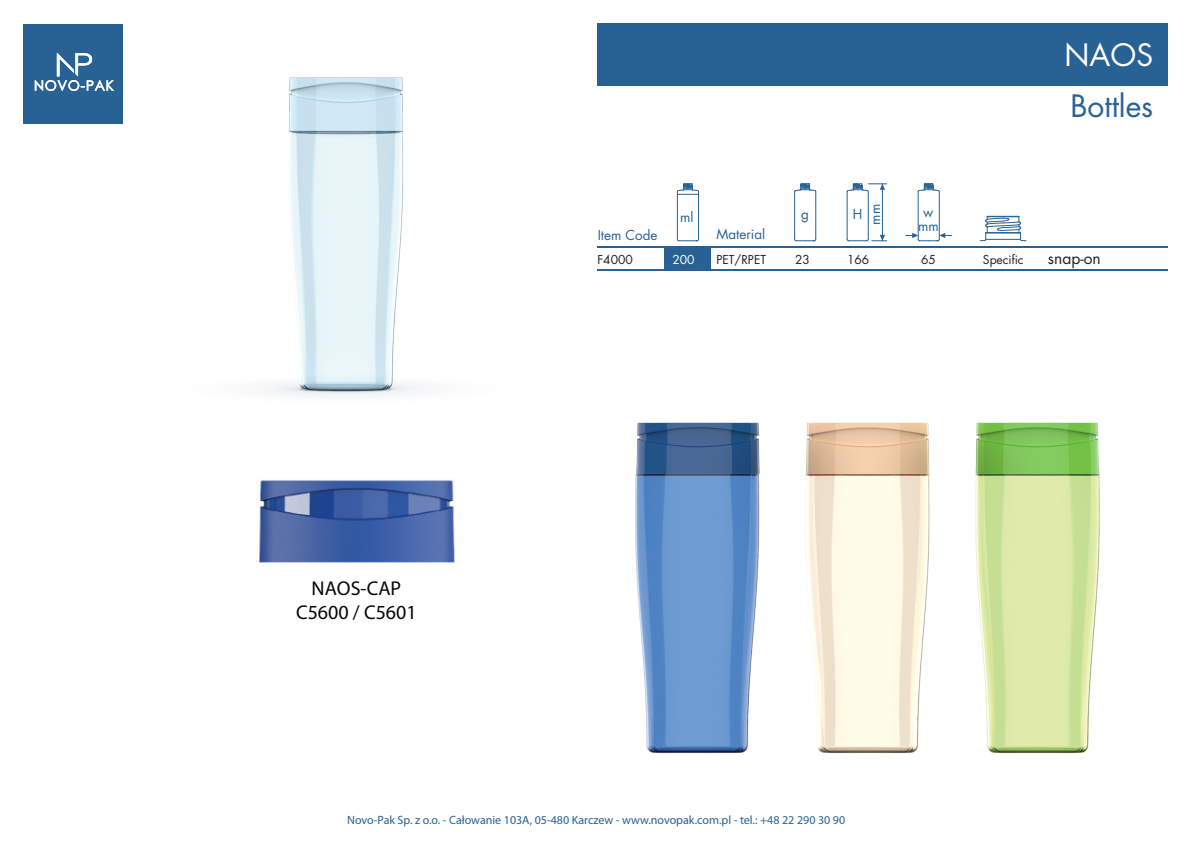
<style>
.page{position:relative;width:1191px;height:843px;background:#fff}
.page>*{position:absolute;margin:0;border:0;box-sizing:border-box;transform-origin:0 0}
.t1{font:30px "Futura Std";color:#286194}
.t2{font:30px "Futura Std";color:#fff}
.t3{font:20px/24px "Myriad Pro";color:#080704;text-align:center}
.t4{font:15.6px "Futura Std";color:#231f20}
.t5{font:13.4px "Futura Std";color:#286194}
.t6{font:12px "Myriad Pro";color:#286194}
.t7{font:12px "Futura Std";color:#231f20}
.t8{font:12px "Futura Std";color:#fff}
</style>
<div class="page">
<img style="left:268px;top:205px;width:153px;height:192px">
<div style="left:597px;top:24px;width:570px;height:62px;background:#286194"></div>
<div style="left:23px;top:24px;width:99px;height:99px;background:#286194"></div>
<div style="left:664px;top:248px;width:47px;height:23px;background:#286194"></div>
<hr style="left:597px;top:246px;width:570px;height:2px;background:#286194">
<hr style="left:597px;top:269px;width:570px;height:2px;background:#286194">
<svg style="left:676px;top:238px;width:23px;height:4px"></svg>
<hr style="left:698px;top:191px;width:1px;height:48px;background:#286194">
<hr style="left:677px;top:191px;width:1px;height:48px;background:#286194">
<svg style="left:794px;top:238px;width:22px;height:4px"></svg>
<hr style="left:815px;top:191px;width:1px;height:48px;background:#286194">
<hr style="left:794px;top:191px;width:1px;height:48px;background:#286194">
<svg style="left:794px;top:183px;width:22px;height:9px"></svg>
<hr style="left:868px;top:191px;width:1px;height:48px;background:#286194">
<hr style="left:847px;top:191px;width:1px;height:48px;background:#286194">
<hr style="left:939px;top:191px;width:1px;height:48px;background:#286194">
<hr style="left:918px;top:191px;width:1px;height:48px;background:#286194">
<svg style="left:917px;top:183px;width:23px;height:9px"></svg>
<svg style="left:979px;top:215px;width:48px;height:26px"></svg>
<hr style="left:882px;top:184px;width:1px;height:57px;background:#286194">
<svg style="left:846px;top:183px;width:40px;height:9px"></svg>
<svg style="left:846px;top:235px;width:40px;height:7px"></svg>
<svg style="left:905px;top:233px;width:46px;height:9px"></svg>
<svg style="left:676px;top:183px;width:23px;height:12px"></svg>
<svg style="left:35px;top:53px;width:79px;height:38px"></svg>
<img style="left:635px;top:497px;width:465px;height:256px">
<img style="left:288px;top:77px;width:116px;height:128px">
<img style="left:635px;top:422px;width:125px;height:75px">
<img style="left:805px;top:422px;width:125px;height:75px">
<img style="left:975px;top:422px;width:125px;height:75px">
<img style="left:259px;top:480px;width:196px;height:83px">
<h1 class="t2" style="left:1064px;top:42px;width:90px">NAOS</h1>
<p class="t5" style="left:598px;top:229px;width:61px">Item Code</p>
<p class="t5" style="left:680px;top:210px;width:15px">ml</p>
<p class="t5" style="left:716px;top:228px;width:50px">Material</p>
<p class="t5" style="left:801px;top:208px;width:9px">g</p>
<p class="t5" style="left:852px;top:208px;width:11px">H</p>
<p class="t5" style="left:869px;top:225px;width:22px;rotate:-90deg">mm</p>
<p class="t5" style="left:923px;top:206px;width:12px">w</p>
<p class="t5" style="left:918px;top:220px;width:22px">mm</p>
<h1 class="t1" style="left:1070px;top:93px;width:84px">Bottles</h1>
<h2 class="t3" style="left:296px;top:578px;width:122px">NAOS-CAP<br>C5600 / C5601</h2>
<p class="t7" style="left:597px;top:254px;width:37px">F4000</p>
<p class="t8" style="left:672px;top:254px;width:24px">200</p>
<p class="t7" style="left:716px;top:254px;width:51px">PET/RPET</p>
<p class="t7" style="left:795px;top:254px;width:16px">23</p>
<p class="t7" style="left:847px;top:254px;width:24px">166</p>
<p class="t7" style="left:921px;top:254px;width:16px">65</p>
<p class="t7" style="left:983px;top:254px;width:42px">Specific</p>
<p class="t4" style="left:1048px;top:251px;width:54px">snap-on</p>
<p class="t6" style="left:347px;top:814px;width:499px">Novo-Pak Sp. z o.o. - Całowanie 103A, 05-480 Karczew - www.novopak.com.pl - tel.: +48 22 290 30 90</p>
</div>
